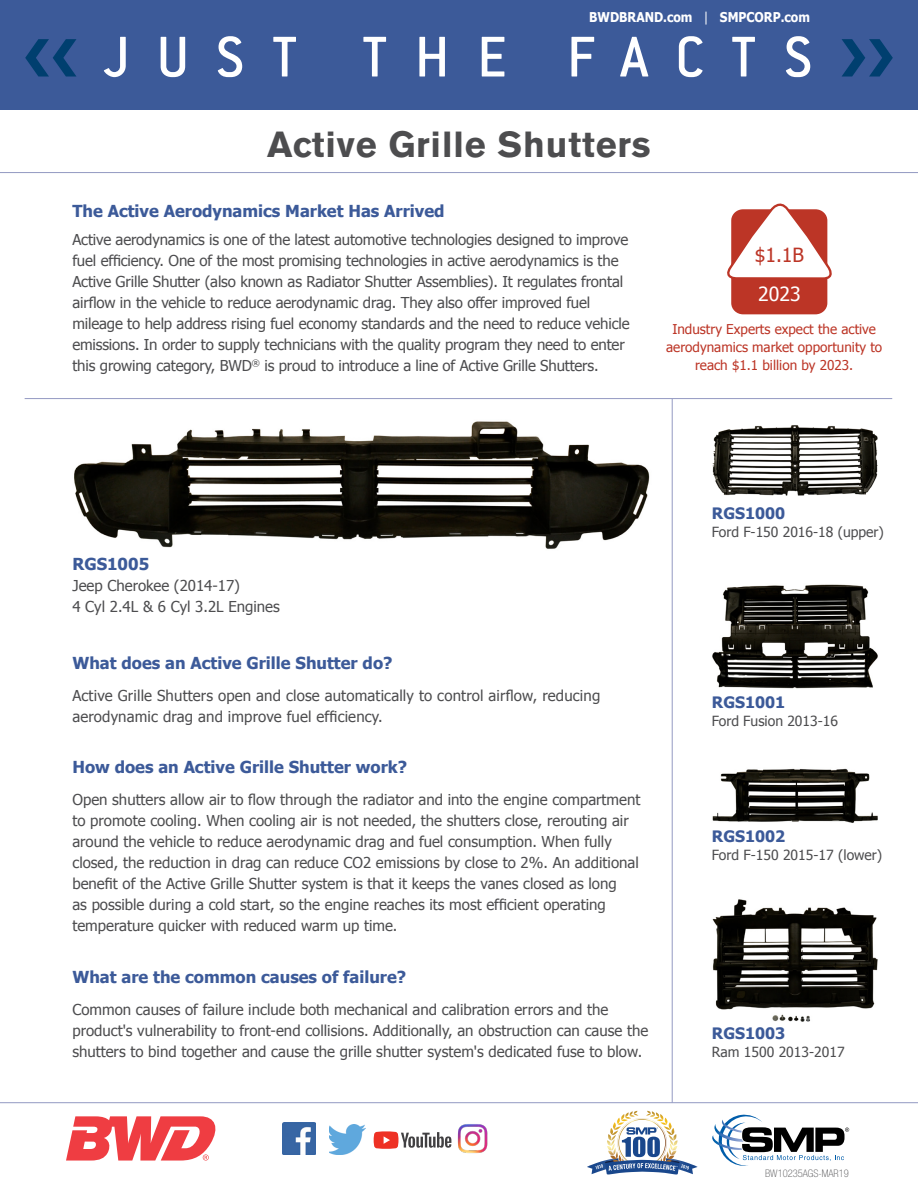
<style>
.page{position:relative;width:918px;height:1188px;background:#fff}
.page>*{position:absolute;margin:0;border:0;box-sizing:border-box;transform-origin:0 0}
.t1{font:63px "Conduit ITC Medium";letter-spacing:.435em;color:#fff}
.Heading{font:700 36px "Akzidenz Grotesk BE";letter-spacing:.025em;color:#4d4d4f}
.Text{font:19.5px "Tahoma";color:#bc3526}
.Text-2{font:19.5px "Tahoma";color:#fff}
.Subhead{font:700 16.5px "Tahoma";color:#3c5a99}
.Subhead-2{font:700 15.75px "Tahoma";color:#3c5a99}
.Text-3{font:15px/21px "Tahoma";color:#4d4d4f}
.Subhead-3{font:15px/21px "Tahoma";color:#4d4d4f}
.Subhead-4{font:13.95px "Tahoma";color:#4d4d4f}
.Text-4{font:13.5px/18px "Tahoma";color:#bc3526;text-align:center}
.BRAND_com_BWD{font:700 13.5px "Tahoma";color:#fff;scale:.9 1}
.Job{font:100 condensed 10.5px "Helvetica Neue LT Std";color:#4d4d4f}
.s1{font-weight:400}
</style>
<div class="page">
<div style="left:0;top:0;width:918px;height:110px;background:#3c5a99"></div>
<hr style="left:0;top:1102px;width:918px;height:1px;background:#9399c2">
<svg style="left:66px;top:1116px;width:150px;height:45px"></svg>
<svg style="left:712px;top:1114px;width:137px;height:52px"></svg>
<svg style="left:587px;top:1111px;width:111px;height:64px"></svg>
<img style="left:283px;top:1122px;width:32px;height:33px">
<img style="left:329px;top:1125px;width:36px;height:30px">
<svg style="left:374px;top:1131px;width:77px;height:18px"></svg>
<img style="left:457px;top:1124px;width:30px;height:29px">
<hr style="left:0;top:172px;width:918px;height:1px;background:#9399c2">
<hr style="left:25px;top:398px;width:867px;height:1px;background:#9399c2">
<hr style="left:672px;top:399px;width:1px;height:704px;background:#9399c2">
<svg style="left:727px;top:203px;width:105px;height:111px"></svg>
<img style="left:74px;top:421px;width:576px;height:128px">
<img style="left:712px;top:425px;width:166px;height:71px">
<img style="left:712px;top:584px;width:166px;height:105px">
<img style="left:712px;top:768px;width:166px;height:55px">
<img style="left:712px;top:899px;width:166px;height:123px">
<p class="BRAND_com_BWD" style="left:589px;top:7px;width:247px">BWDBRAND.com <span class="s1">|</span> SMPCORP.com</p>
<h1 class="t1" style="left:103px;top:19px;width:711px">JUST THE FACTS</h1>
<p class="Heading" style="left:267px;top:124px;width:385px">Active Grille Shutters</p>
<p class="Subhead" style="left:72px;top:199px;width:374px">The Active Aerodynamics Market Has Arrived</p>
<p class="Text-3" style="left:72px;top:228px;width:559px">Active aerodynamics is one of the latest automotive technologies designed to improve fuel efficiency. One of the most promising technologies in active aerodynamics is the Active Grille Shutter (also known as Radiator Shutter Assemblies). It regulates frontal airflow in the vehicle to reduce aerodynamic drag. They also offer improved fuel mileage to help address rising fuel economy standards and the need to reduce vehicle emissions. In order to supply technicians with the quality program they need to enter this growing category, BWD<sup>®</sup> is proud to introduce a line of Active Grille Shutters.</p>
<p class="Text" style="left:755px;top:242px;width:51px">$1.1B</p>
<p class="Text-2" style="left:758px;top:281px;width:44px">2023</p>
<p class="Text-4" style="left:666px;top:320px;width:218px">Industry Experts expect the active aerodynamics market opportunity to reach $1.1 billion by 2023.</p>
<p class="Subhead" style="left:72px;top:552px;width:78px">RGS1005</p>
<p class="Subhead-3" style="left:72px;top:574px;width:209px">Jeep Cherokee (2014-17)<br>4 Cyl 2.4L &amp; 6 Cyl 3.2L Engines</p>
<p class="Subhead" style="left:72px;top:651px;width:322px">What does an Active Grille Shutter do?</p>
<p class="Text-3" style="left:72px;top:684px;width:529px">Active Grille Shutters open and close automatically to control airflow, reducing aerodynamic drag and improve fuel efficiency.</p>
<p class="Subhead" style="left:72px;top:756px;width:336px">How does an Active Grille Shutter work?</p>
<p class="Text-3" style="left:72px;top:789px;width:570px">Open shutters allow air to flow through the radiator and into the engine compartment to promote cooling. When cooling air is not needed, the shutters close, rerouting air around the vehicle to reduce aerodynamic drag and fuel consumption. When fully closed, the reduction in drag can reduce CO2 emissions by close to 2%. An additional benefit of the Active Grille Shutter system is that it keeps the vanes closed as long<br>as possible during a cold start, so the engine reaches its most efficient operating temperature quicker with reduced warm up time.</p>
<p class="Subhead" style="left:72px;top:966px;width:335px">What are the common causes of failure?</p>
<p class="Text-3" style="left:72px;top:999px;width:578px">Common causes of failure include both mechanical and calibration errors and the product's vulnerability to front-end collisions. Additionally, an obstruction can cause the shutters to bind together and cause the grille shutter system's dedicated fuse to blow.</p>
<p class="Subhead-2" style="left:712px;top:502px;width:75px">RGS1000</p>
<p class="Subhead-4" style="left:712px;top:522px;width:174px">Ford F-150 2016-18 (upper)</p>
<p class="Subhead-2" style="left:712px;top:691px;width:75px">RGS1001</p>
<p class="Subhead-4" style="left:712px;top:712px;width:128px">Ford Fusion 2013-16</p>
<p class="Subhead-2" style="left:712px;top:825px;width:75px">RGS1002</p>
<p class="Subhead-4" style="left:712px;top:845px;width:172px">Ford F-150 2015-17 (lower)</p>
<p class="Subhead-2" style="left:712px;top:1022px;width:75px">RGS1003</p>
<p class="Subhead-4" style="left:712px;top:1042px;width:134px">Ram 1500 2013-2017</p>
<p class="Job" style="left:765px;top:1167px;width:85px">BW10235AGS-MAR19</p>
</div>
